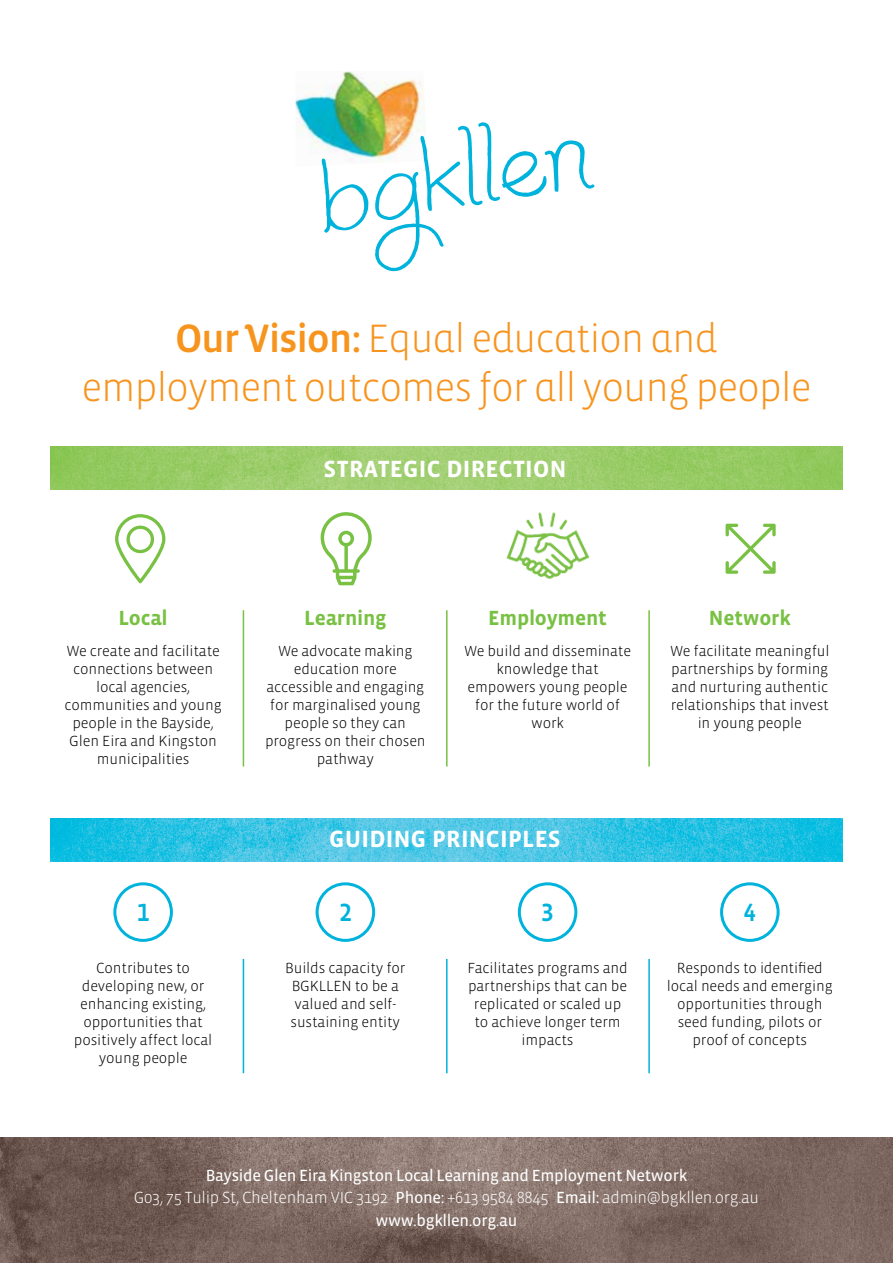
<style>
.page{position:relative;width:893px;height:1263px;background:#fff}
.page>*{position:absolute;margin:0;border:0;box-sizing:border-box;transform-origin:0 0}
.t1{font:300 40.5px/48.6px "Vista Sans Alt";letter-spacing:-.03em;color:#f7941e;text-align:center}
.t2{font:25.5px "Vista Sans Alt Med";color:#00b3dc}
.t3{font:700 24px "Vista Sans";letter-spacing:.01em;color:#fff}
.t4{font:700 21px "Vista Sans";letter-spacing:-.01em;color:#78c143}
.t5{font:300 16.5px "Vista Sans";letter-spacing:-.02em;color:#fff}
.t6{font:16.5px "Vista Sans Reg";letter-spacing:-.02em;color:#fff}
.t7{font:300 15px/18px "Vista Sans";letter-spacing:-.01em;color:#000;text-align:center}
.s1{font-family:"Vista Sans Alt Med";font-weight:400}
.s2{font-family:"Vista Sans Reg";font-weight:400}
</style>
<div class="page">
<img style="left:295px;top:71px;width:130px;height:88px">
<svg style="left:321px;top:159px;width:48px;height:74px"></svg>
<svg style="left:375px;top:122px;width:220px;height:149px"></svg>
<div style="left:113px;top:882px;width:60px;height:60px;border:3px solid #00b3dc;border-radius:50%"></div>
<div style="left:316px;top:882px;width:59px;height:60px;border:3px solid #00b3dc;border-radius:50%"></div>
<div style="left:518px;top:882px;width:59px;height:60px;border:3px solid #00b3dc;border-radius:50%"></div>
<div style="left:720px;top:882px;width:60px;height:60px;border:3px solid #00b3dc;border-radius:50%"></div>
<svg style="left:726px;top:524px;width:50px;height:50px"></svg>
<svg style="left:115px;top:514px;width:50px;height:69px"></svg>
<svg style="left:320px;top:512px;width:52px;height:73px"></svg>
<img style="left:506px;top:512px;width:84px;height:67px">
<img style="left:0;top:1137px;width:893px;height:126px">
<hr style="left:243px;top:610px;width:1px;height:156px;background:#78c143">
<hr style="left:446px;top:610px;width:2px;height:156px;background:#78c143">
<hr style="left:648px;top:610px;width:2px;height:156px;background:#78c143">
<hr style="left:243px;top:959px;width:1px;height:114px;background:#00b3dc">
<hr style="left:446px;top:959px;width:2px;height:114px;background:#00b3dc">
<hr style="left:648px;top:959px;width:2px;height:114px;background:#00b3dc">
<img style="left:50px;top:819px;width:792px;height:42px">
<img style="left:50px;top:446px;width:792px;height:43px">
<h1 class="t1" style="left:81px;top:315px;width:732px"><span class="s1">Our Vision:</span> Equal education and employment outcomes for all young people</h1>
<h3 class="t3" style="left:324px;top:456px;width:240px">Strategic Direction</h3>
<h3 class="t4" style="left:119px;top:607px;width:51px">Local</h3>
<p class="t7" style="left:64px;top:642px;width:159px">We create and facilitate connections between local agencies, communities and young people in the Bayside,<br>Glen Eira and Kingston municipalities</p>
<h3 class="t4" style="left:304px;top:607px;width:84px">Learning</h3>
<p class="t7" style="left:265px;top:642px;width:162px">We advocate making education more accessible and engaging for marginalised young people so they can progress on their chosen pathway</p>
<h3 class="t4" style="left:488px;top:607px;width:120px">Employment</h3>
<p class="t7" style="left:464px;top:642px;width:169px">We build and disseminate knowledge that empowers young people for the future world of work</p>
<h3 class="t3" style="left:329px;top:826px;width:193px">Guiding Principles</h3>
<h3 class="t4" style="left:709px;top:607px;width:83px">Network</h3>
<p class="t7" style="left:670px;top:642px;width:161px">We facilitate meaningful partnerships by forming and nurturing authentic relationships that invest in young people</p>
<h2 class="t2" style="left:137px;top:899px;width:14px">1</h2>
<h2 class="t2" style="left:339px;top:899px;width:14px">2</h2>
<h2 class="t2" style="left:541px;top:899px;width:14px">3</h2>
<h2 class="t2" style="left:743px;top:899px;width:14px">4</h2>
<p class="t7" style="left:74px;top:959px;width:140px">Contributes to developing new, or enhancing existing, opportunities that positively affect local young people</p>
<p class="t7" style="left:285px;top:959px;width:122px">Builds capacity for<br>BGKLLEN to be a valued and self&shy;sustaining entity</p>
<p class="t7" style="left:467px;top:959px;width:162px">Facilitates programs and partnerships that can be replicated or scaled up to achieve longer term impacts</p>
<p class="t7" style="left:667px;top:959px;width:168px">Responds to identified local needs and emerging opportunities through seed funding, pilots or proof of concepts</p>
<p class="t6" style="left:206px;top:1167px;width:483px">Bayside Glen Eira Kingston Local Learning and Employment Network</p>
<p class="t5" style="left:134px;top:1189px;width:627px">G03, 75 Tulip St, Cheltenham VIC 3192 <span class="s2">Phone:</span> +613 9584 8845 <span class="s2">Email:</span> admin@bgkllen.org.au</p>
<p class="t6" style="left:376px;top:1212px;width:143px">www.bgkllen.org.au</p>
</div>
